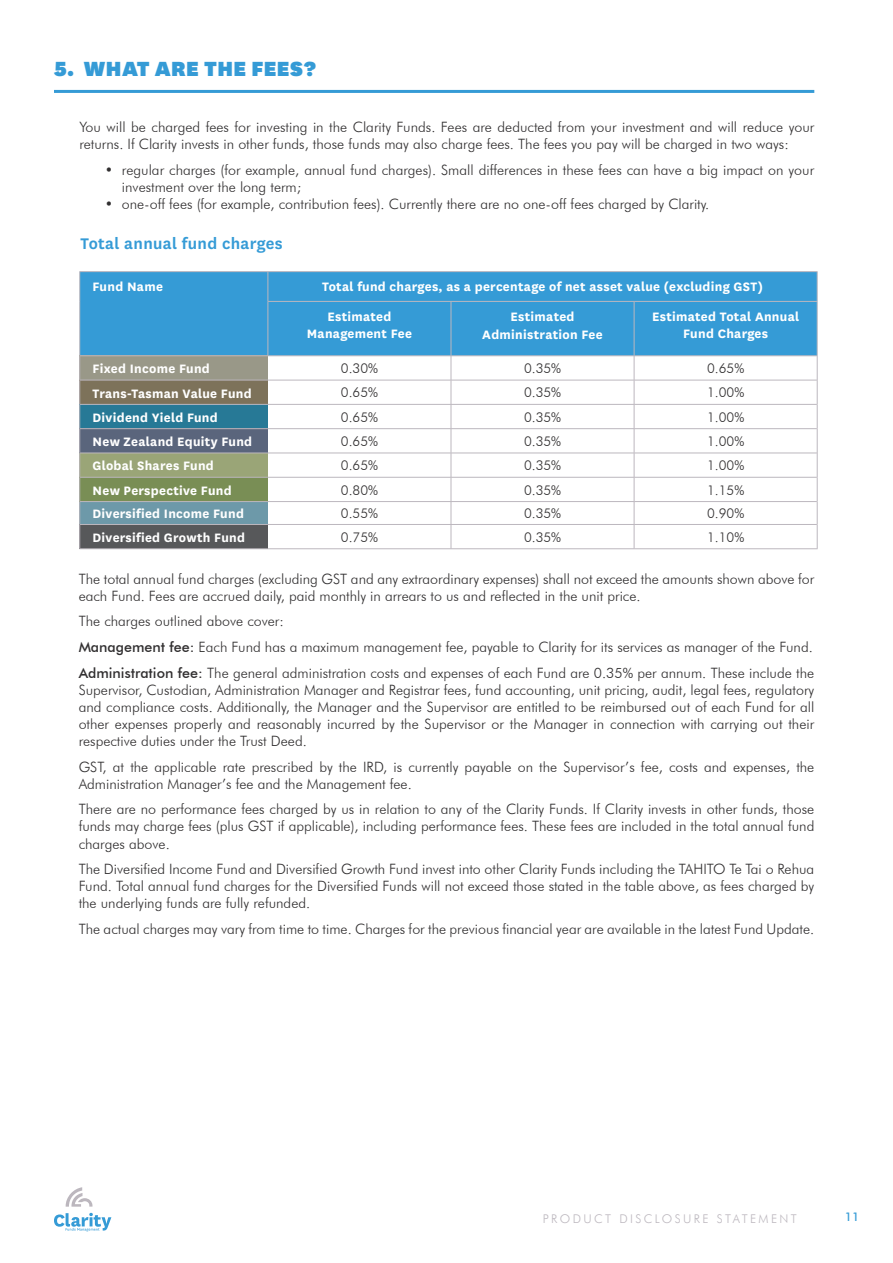
<style>
.page{position:relative;width:893px;height:1263px;background:#fff}
.page>*{position:absolute;margin:0;border:0;box-sizing:border-box;transform-origin:0 0}
.Headline{font:900 24px "National";letter-spacing:.02em;color:#359bd6}
.Sub_headlines{font:600 18px "National";letter-spacing:.02em;color:#359bd6}
.body_copy_9_5{font:300 14.25px/17.1px "Futura BT";color:#312f30}
.t1{font:700 14.25px/17.1px "National";letter-spacing:.02em;color:#fff;text-align:center}
.t2{font:300 13.5px "Futura BT";color:#312f30}
.t3{font:300 12px "Futura BT";letter-spacing:.2em;color:#bcb7be}
.t4{font:500 12px "Futura BT";color:#359bd6}
.s1{font-weight:500}
</style>
<div class="page">
<svg style="left:66px;top:1187px;width:26px;height:20px"></svg>
<svg style="left:54px;top:1213px;width:57px;height:18px"></svg>
<div style="left:80px;top:272px;width:737px;height:83px;background:#359bd6"></div>
<div style="left:80px;top:356px;width:188px;height:24px;background:#999888"></div>
<div style="left:80px;top:380px;width:188px;height:24px;background:#7d725a"></div>
<div style="left:80px;top:404px;width:188px;height:25px;background:#277996"></div>
<div style="left:80px;top:429px;width:188px;height:24px;background:#5a657c"></div>
<div style="left:80px;top:453px;width:188px;height:24px;background:#9aa577"></div>
<div style="left:80px;top:477px;width:188px;height:25px;background:#798e55"></div>
<div style="left:80px;top:502px;width:188px;height:22px;background:#6d99a9"></div>
<div style="left:80px;top:524px;width:188px;height:25px;background:#57585a"></div>
<svg style="left:817px;top:272px;width:1px;height:29px"></svg>
<hr style="left:79px;top:271px;width:189px;height:1px;background:#bcb7be">
<hr style="left:268px;top:271px;width:183px;height:1px;background:#bcb7be">
<hr style="left:451px;top:271px;width:183px;height:1px;background:#bcb7be">
<hr style="left:634px;top:271px;width:184px;height:1px;background:#bcb7be">
<hr style="left:267px;top:301px;width:184px;height:1px;background:#bcb7be">
<hr style="left:451px;top:301px;width:183px;height:1px;background:#bcb7be">
<hr style="left:634px;top:301px;width:184px;height:1px;background:#bcb7be">
<hr style="left:79px;top:355px;width:189px;height:1px;background:#bcb7be">
<hr style="left:79px;top:380px;width:189px;height:1px;background:#bcb7be">
<hr style="left:79px;top:404px;width:189px;height:1px;background:#bcb7be">
<hr style="left:79px;top:428px;width:189px;height:1px;background:#bcb7be">
<hr style="left:79px;top:453px;width:189px;height:1px;background:#bcb7be">
<hr style="left:79px;top:477px;width:189px;height:1px;background:#bcb7be">
<hr style="left:79px;top:501px;width:189px;height:1px;background:#bcb7be">
<hr style="left:268px;top:380px;width:183px;height:1px;background:#bcb7be">
<hr style="left:268px;top:404px;width:183px;height:1px;background:#bcb7be">
<hr style="left:268px;top:453px;width:183px;height:1px;background:#bcb7be">
<hr style="left:268px;top:477px;width:183px;height:1px;background:#bcb7be">
<hr style="left:451px;top:380px;width:183px;height:1px;background:#bcb7be">
<hr style="left:451px;top:404px;width:183px;height:1px;background:#bcb7be">
<hr style="left:451px;top:453px;width:183px;height:1px;background:#bcb7be">
<hr style="left:451px;top:477px;width:183px;height:1px;background:#bcb7be">
<hr style="left:268px;top:524px;width:183px;height:1px;background:#bcb7be">
<hr style="left:451px;top:524px;width:183px;height:1px;background:#bcb7be">
<hr style="left:634px;top:524px;width:183px;height:1px;background:#bcb7be">
<hr style="left:634px;top:380px;width:183px;height:1px;background:#bcb7be">
<hr style="left:634px;top:404px;width:183px;height:1px;background:#bcb7be">
<hr style="left:268px;top:428px;width:183px;height:1px;background:#bcb7be">
<hr style="left:451px;top:428px;width:183px;height:1px;background:#bcb7be">
<hr style="left:634px;top:428px;width:183px;height:1px;background:#bcb7be">
<hr style="left:634px;top:453px;width:183px;height:1px;background:#bcb7be">
<hr style="left:634px;top:477px;width:183px;height:1px;background:#bcb7be">
<svg style="left:267px;top:272px;width:1px;height:29px"></svg>
<hr style="left:267px;top:302px;width:1px;height:53px;background:#bcb7be">
<hr style="left:268px;top:355px;width:183px;height:1px;background:#bcb7be">
<hr style="left:451px;top:355px;width:183px;height:1px;background:#bcb7be">
<hr style="left:634px;top:355px;width:183px;height:1px;background:#bcb7be">
<hr style="left:817px;top:302px;width:1px;height:54px;background:#bcb7be">
<svg style="left:817px;top:356px;width:1px;height:192px"></svg>
<svg style="left:79px;top:272px;width:1px;height:29px"></svg>
<hr style="left:79px;top:301px;width:1px;height:54px;background:#bcb7be">
<hr style="left:634px;top:302px;width:1px;height:54px;background:#bcb7be">
<hr style="left:451px;top:302px;width:1px;height:54px;background:#bcb7be">
<svg style="left:451px;top:356px;width:1px;height:192px"></svg>
<svg style="left:634px;top:356px;width:1px;height:192px"></svg>
<hr style="left:79px;top:524px;width:189px;height:1px;background:#bcb7be">
<svg style="left:79px;top:356px;width:1px;height:192px"></svg>
<hr style="left:268px;top:501px;width:183px;height:1px;background:#bcb7be">
<hr style="left:79px;top:548px;width:189px;height:1px;background:#bcb7be">
<hr style="left:451px;top:501px;width:183px;height:1px;background:#bcb7be">
<hr style="left:634px;top:501px;width:183px;height:1px;background:#bcb7be">
<hr style="left:268px;top:548px;width:183px;height:1px;background:#bcb7be">
<hr style="left:451px;top:548px;width:183px;height:1px;background:#bcb7be">
<hr style="left:634px;top:548px;width:184px;height:1px;background:#bcb7be">
<hr style="left:54px;top:90px;width:760px;height:3px;background:#359bd6">
<p class="Headline" style="left:54px;top:52px;width:264px">5. WHAT ARE THE FEES?</p>
<p class="body_copy_9_5" style="left:79px;top:119px;width:736px">You will be charged fees for investing in the Clarity Funds. Fees are deducted from your investment and will reduce your returns. If Clarity invests in other funds, those funds may also charge fees. The fees you pay will be charged in two ways:</p>
<p class="body_copy_9_5" style="left:122px;top:161px;width:694px;text-indent:-17px">• regular charges (for example, annual fund charges). Small differences in these fees can have a big impact on your investment over the long term;</p>
<p class="body_copy_9_5" style="left:105px;top:196px;width:606px">• one-off fees (for example, contribution fees). Currently there are no one-off fees charged by Clarity.</p>
<p class="Sub_headlines" style="left:81px;top:231px;width:203px">Total annual fund charges</p>
<p class="t1" style="left:93px;top:277px;width:72px">Fund Name</p>
<p class="t1" style="left:322px;top:277px;width:442px">Total fund charges, as a percentage of net asset value (excluding GST)</p>
<p class="t1" style="left:327px;top:307px;width:66px">Estimated</p>
<p class="t1" style="left:307px;top:324px;width:107px">Management Fee</p>
<p class="t1" style="left:510px;top:307px;width:66px">Estimated</p>
<p class="t1" style="left:482px;top:325px;width:122px">Administration Fee</p>
<p class="t1" style="left:652px;top:307px;width:149px">Estimated Total Annual<br>Fund Charges</p>
<p class="t1" style="left:93px;top:359px;width:119px">Fixed Income Fund</p>
<p class="t2" style="left:341px;top:360px;width:39px">0.30%</p>
<p class="t2" style="left:524px;top:360px;width:39px">0.35%</p>
<p class="t2" style="left:707px;top:360px;width:39px">0.65%</p>
<p class="t1" style="left:93px;top:384px;width:161px">Trans-Tasman Value Fund</p>
<p class="t2" style="left:341px;top:384px;width:39px">0.65%</p>
<p class="t2" style="left:524px;top:384px;width:39px">0.35%</p>
<p class="t2" style="left:707px;top:384px;width:39px">1.00%</p>
<p class="t1" style="left:93px;top:408px;width:127px">Dividend Yield Fund</p>
<p class="t2" style="left:341px;top:409px;width:39px">0.65%</p>
<p class="t2" style="left:524px;top:409px;width:39px">0.35%</p>
<p class="t2" style="left:707px;top:409px;width:39px">1.00%</p>
<p class="t1" style="left:93px;top:432px;width:161px">New Zealand Equity Fund</p>
<p class="t2" style="left:341px;top:433px;width:39px">0.65%</p>
<p class="t2" style="left:524px;top:433px;width:39px">0.35%</p>
<p class="t2" style="left:707px;top:433px;width:39px">1.00%</p>
<p class="t1" style="left:93px;top:456px;width:123px">Global Shares Fund</p>
<p class="t2" style="left:341px;top:457px;width:39px">0.65%</p>
<p class="t2" style="left:524px;top:457px;width:39px">0.35%</p>
<p class="t2" style="left:707px;top:457px;width:39px">1.00%</p>
<p class="t1" style="left:93px;top:481px;width:141px">New Perspective Fund</p>
<p class="t2" style="left:341px;top:481px;width:39px">0.80%</p>
<p class="t2" style="left:524px;top:481px;width:39px">0.35%</p>
<p class="t2" style="left:707px;top:481px;width:39px">1.15%</p>
<p class="t1" style="left:93px;top:504px;width:153px">Diversified Income Fund</p>
<p class="t2" style="left:341px;top:505px;width:39px">0.55%</p>
<p class="t2" style="left:524px;top:505px;width:39px">0.35%</p>
<p class="t2" style="left:707px;top:505px;width:39px">0.90%</p>
<p class="t1" style="left:93px;top:528px;width:154px">Diversified Growth Fund</p>
<p class="t2" style="left:341px;top:529px;width:39px">0.75%</p>
<p class="t2" style="left:524px;top:529px;width:39px">0.35%</p>
<p class="t2" style="left:707px;top:529px;width:39px">1.10%</p>
<p class="body_copy_9_5" style="left:79px;top:570px;width:737px">The total annual fund charges (excluding GST and any extraordinary expenses) shall not exceed the amounts shown above for each Fund. Fees are accrued daily, paid monthly in arrears to us and reflected in the unit price.</p>
<p class="body_copy_9_5" style="left:79px;top:613px;width:207px">The charges outlined above cover:</p>
<p class="body_copy_9_5" style="left:79px;top:638px;width:736px"><span class="s1">Management fee:</span> Each Fund has a maximum management fee, payable to Clarity for its services as manager of the Fund.</p>
<p class="body_copy_9_5" style="left:79px;top:664px;width:737px;text-align:justify"><span class="s1">Administration fee:</span> The general administration costs and expenses of each Fund are 0.35% per annum. These include the Supervisor, Custodian, Administration Manager and Registrar fees, fund accounting, unit pricing, audit, legal fees, regulatory and compliance costs. Additionally, the Manager and the Supervisor are entitled to be reimbursed out of each Fund for all other expenses properly and reasonably incurred by the Supervisor or the Manager in connection with carrying out their respective duties under the Trust Deed.</p>
<p class="body_copy_9_5" style="left:79px;top:758px;width:737px">GST, at the applicable rate prescribed by the IRD, is currently payable on the Supervisor’s fee, costs and expenses, the<br>Administration Manager’s fee and the Management fee.</p>
<p class="body_copy_9_5" style="left:79px;top:800px;width:737px;text-align:justify">There are no performance fees charged by us in relation to any of the Clarity Funds. If Clarity invests in other funds, those funds may charge fees (plus GST if applicable), including performance fees. These fees are included in the total annual fund charges above.</p>
<p class="body_copy_9_5" style="left:79px;top:860px;width:737px;text-align:justify">The Diversified Income Fund and Diversified Growth Fund invest into other Clarity Funds including the TAHITO Te Tai o Rehua Fund. Total annual fund charges for the Diversified Funds will not exceed those stated in the table above, as fees charged by the underlying funds are fully refunded.</p>
<p class="body_copy_9_5" style="left:79px;top:920px;width:737px">The actual charges may vary from time to time. Charges for the previous financial year are available in the latest Fund Update.</p>
<p class="t3" style="left:543px;top:1211px;width:256px">PRODUCT DISCLOSURE STATEMENT</p>
<p class="t4" style="left:845px;top:1210px;width:16px">11</p>
</div>
